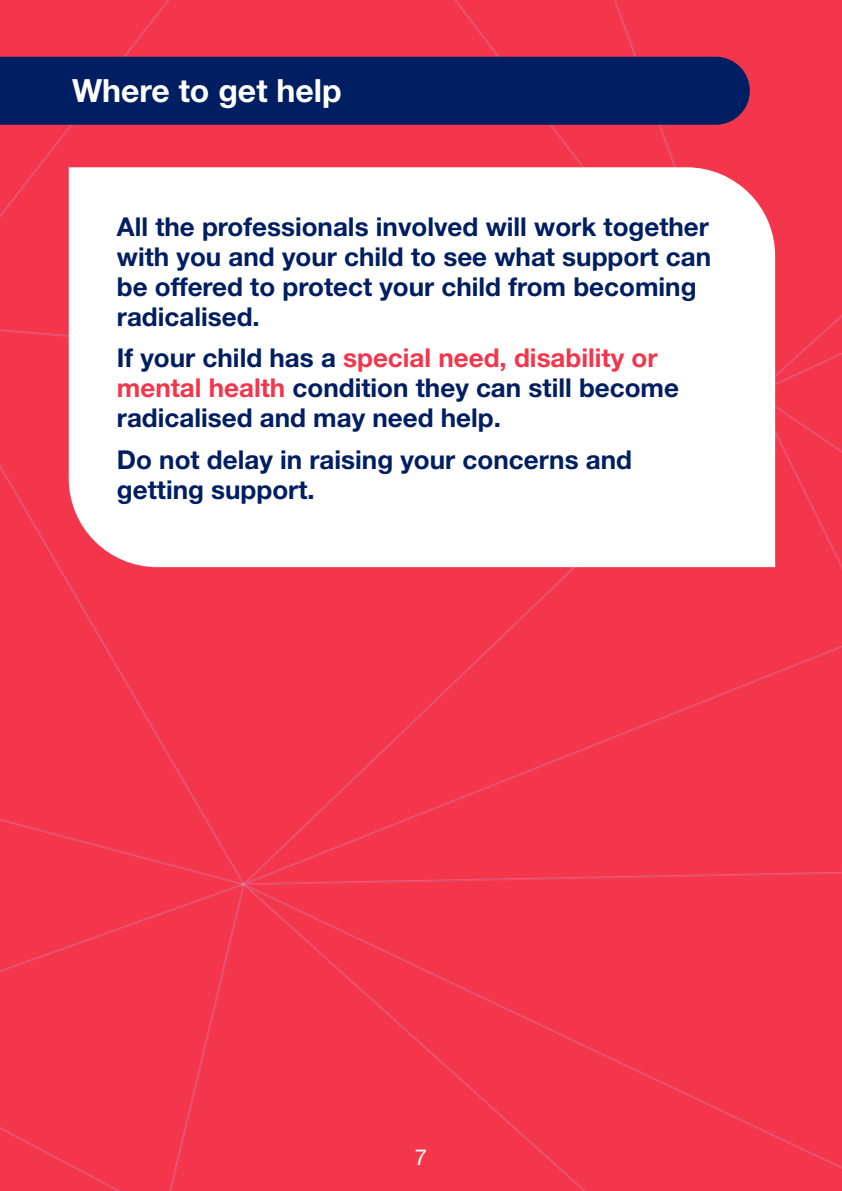
<style>
.page{position:relative;width:842px;height:1191px;background:#fff}
.page>*{position:absolute;margin:0;border:0;box-sizing:border-box;transform-origin:0 0}
.Sub_White{font:700 32px "Helvetica Neue";color:#fff}
.Sub_Sub_White{font:700 26px/30px "Helvetica Neue";color:#001e62}
.BODY{font:22px "Helvetica Neue";color:#fff}
.s1{color:#f4364c}
</style>
<div class="page">
<div style="left:0;top:0;width:423px;height:321px;background:#f4364c"></div>
<div style="left:423px;top:0;width:176px;height:167px;background:#f4364c"></div>
<div style="left:599px;top:0;width:152px;height:167px;background:#f4364c"></div>
<div style="left:0;top:886px;width:164px;height:305px;background:#f4364c"></div>
<div style="left:0;top:322px;width:240px;height:564px;background:#f4364c"></div>
<div style="left:164px;top:882px;width:77px;height:309px;background:#f4364c"></div>
<div style="left:240px;top:567px;width:511px;height:320px;background:#f4364c"></div>
<div style="left:238px;top:632px;width:604px;height:253px;background:#f4364c"></div>
<div style="left:241px;top:865px;width:601px;height:326px;background:#f4364c"></div>
<div style="left:751px;top:0;width:91px;height:634px;background:#f4364c"></div>
<div style="left:754px;top:47px;width:88px;height:552px;background:#f4364c"></div>
<svg style="left:69px;top:167px;width:706px;height:400px"></svg>
<div style="left:0;top:57px;width:750px;height:68px;background:#001e62"></div>
<p class="Sub_White" style="left:72px;top:70px;width:271px">Where to get help</p>
<p class="Sub_Sub_White" style="left:117px;top:211px;width:596px">All the professionals involved will work together with you and your child to see what support can be offered to protect your child from becoming radicalised.</p>
<p class="Sub_Sub_White" style="left:117px;top:342px;width:564px">If your child has a <span class="s1">special need, disability or mental health</span> condition they can still become radicalised and may need help.</p>
<p class="Sub_Sub_White" style="left:117px;top:444px;width:517px">Do not delay in raising your concerns and getting support.</p>
<p class="BODY" style="left:415px;top:1144px;width:14px">7</p>
</div>
